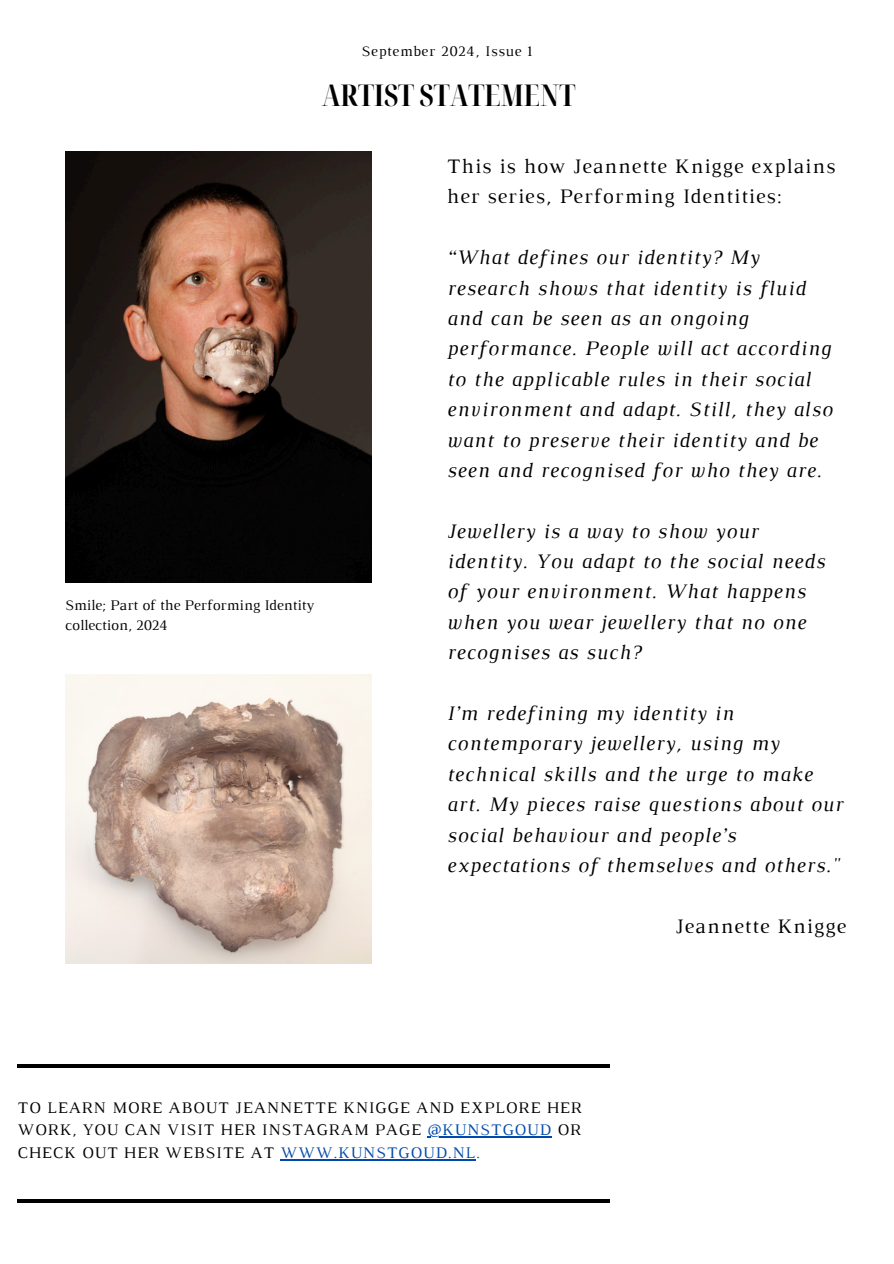
<style>
.page{position:relative;width:894px;height:1264px;background:#fff}
.page>*{position:absolute;margin:0;border:0;box-sizing:border-box;transform-origin:0 0}
.t1{font:700 extra-condensed 30px "Noto Serif Display";color:#000}
.t2{font:italic 21px/30.3px "Luthier";letter-spacing:.05em;color:#000}
.t3{font:21px/30.3px "Luthier";letter-spacing:.05em;color:#000}
.t4{font:16.5px/22.5px "Luthier";letter-spacing:.05em;color:#000}
.t5{font:15px/20.2px "Luthier";color:#000}
.t6{font:15px "Luthier";letter-spacing:.05em;color:#000}
.s1{color:#004aad}
</style>
<div class="page">
<img style="left:65px;top:151px;width:306px;height:431px">
<img style="left:65px;top:674px;width:306px;height:289px">
<hr style="left:427px;top:1136px;width:125px;height:1px;background:#004aad">
<hr style="left:280px;top:1158px;width:196px;height:2px;background:#004aad">
<hr style="left:18px;top:1064px;width:591px;height:3px;background:#000">
<hr style="left:18px;top:1199px;width:591px;height:3px;background:#000">
<p class="t6" style="left:361px;top:45px;width:172px">September 2024, Issue 1</p>
<h3 class="t1" style="left:322px;top:74px;width:255px">ARTIST STATEMENT</h3>
<p class="t3" style="left:446px;top:153px;width:390px">This is how Jeannette Knigge explains her series, Performing Identities:</p>
<p class="t5" style="left:65px;top:596px;width:250px">Smile; Part of the Performing Identity collection, 2024</p>
<p class="t2" style="left:446px;top:244px;width:387px">“What defines our identity? My research shows that identity is fluid and can be seen as an ongoing performance. People will act according to the applicable rules in their social environment and adapt. Still, they also want to preserve their identity and be seen and recognised for who they are.</p>
<h2 class="t2" style="left:446px;top:517px;width:379px">Jewellery is a way to show your identity. You adapt to the social needs of your environment. What happens when you wear jewellery that no one recognises as such?</h2>
<h2 class="t2" style="left:446px;top:699px;width:397px">I’m redefining my identity in contemporary jewellery, using my technical skills and the urge to make art. My pieces raise questions about our social behaviour and people’s expectations of themselves and others."</h2>
<h2 class="t3" style="left:675px;top:912px;width:172px">Jeannette Knigge</h2>
<h2 class="t4" style="left:18px;top:1097px;width:565px">TO LEARN MORE ABOUT JEANNETTE KNIGGE AND EXPLORE HER<br>WORK, YOU CAN VISIT HER INSTAGRAM PAGE <span class="s1">@KUNSTGOUD</span> OR</h2>
<h2 class="t4" style="left:18px;top:1142px;width:463px">CHECK OUT HER WEBSITE AT <span class="s1">WWW.KUNSTGOUD.NL.</span></h2>
</div>
